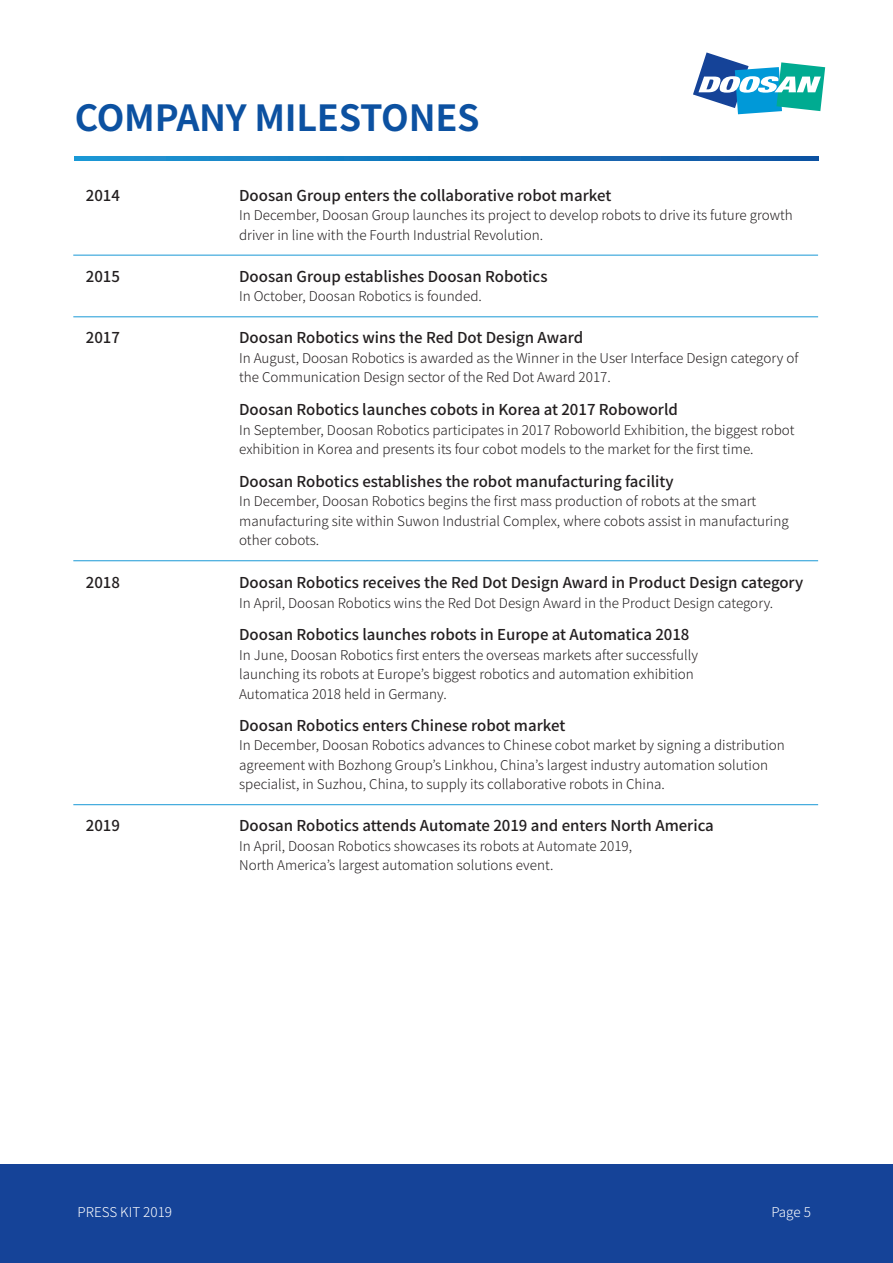
<style>
.page{position:relative;width:893px;height:1263px;background:#fff}
.page>*{position:absolute;margin:0;border:0;box-sizing:border-box;transform-origin:0 0}
.t1{font:700 36px "Noto Sans CJ Kkr";letter-spacing:-.01em;color:#0c51a1}
.t2{font:500 15px "Noto Sans CJ Kkr";color:#231f20}
.t3{font:300 13.5px/19.5px "Noto Sans CJ Kkr";color:#231f20}
.t4{font:300 13.5px "Noto Sans CJ Kkr";color:#fff}
</style>
<div class="page">
<svg style="left:75px;top:157px;width:743px;height:4px;background:#1473ba"></svg>
<div style="left:0;top:1164px;width:893px;height:99px;background:#154398"></div>
<hr style="left:73px;top:255px;width:745px;height:1px;background:#1999d6">
<hr style="left:73px;top:316px;width:745px;height:1px;background:#1999d6">
<hr style="left:73px;top:560px;width:745px;height:1px;background:#1999d6">
<hr style="left:73px;top:804px;width:745px;height:1px;background:#1999d6">
<svg style="left:693px;top:52px;width:132px;height:62px"></svg>
<h1 class="t1" style="left:75px;top:97px;width:406px">COMPANY MILESTONES</h1>
<p class="t2" style="left:86px;top:187px;width:36px">2014</p>
<p class="t2" style="left:239px;top:187px;width:374px">Doosan Group enters the collaborative robot market</p>
<p class="t3" style="left:239px;top:206px;width:555px">In December, Doosan Group launches its project to develop robots to drive its future growth driver in line with the Fourth Industrial Revolution.</p>
<p class="t2" style="left:86px;top:268px;width:36px">2015</p>
<p class="t2" style="left:239px;top:268px;width:310px">Doosan Group establishes Doosan Robotics</p>
<p class="t3" style="left:239px;top:287px;width:244px">In October, Doosan Robotics is founded.</p>
<p class="t2" style="left:86px;top:329px;width:36px">2017</p>
<p class="t2" style="left:86px;top:574px;width:36px">2018</p>
<p class="t2" style="left:86px;top:817px;width:36px">2019</p>
<p class="t2" style="left:239px;top:329px;width:345px">Doosan Robotics wins the Red Dot Design Award</p>
<p class="t3" style="left:239px;top:348px;width:561px">In August, Doosan Robotics is awarded as the Winner in the User Interface Design category of the Communication Design sector of the Red Dot Award 2017.</p>
<p class="t2" style="left:239px;top:401px;width:440px">Doosan Robotics launches cobots in Korea at 2017 Roboworld</p>
<p class="t3" style="left:239px;top:420px;width:557px">In September, Doosan Robotics participates in 2017 Roboworld Exhibition, the biggest robot exhibition in Korea and presents its four cobot models to the market for the first time.</p>
<p class="t2" style="left:239px;top:473px;width:436px">Doosan Robotics establishes the robot manufacturing facility</p>
<p class="t3" style="left:239px;top:492px;width:551px">In December, Doosan Robotics begins the first mass production of robots at the smart manufacturing site within Suwon Industrial Complex, where cobots assist in manufacturing other cobots.</p>
<p class="t2" style="left:239px;top:574px;width:566px">Doosan Robotics receives the Red Dot Design Award in Product Design category</p>
<p class="t3" style="left:239px;top:593px;width:536px">In April, Doosan Robotics wins the Red Dot Design Award in the Product Design category.</p>
<p class="t2" style="left:239px;top:626px;width:452px">Doosan Robotics launches robots in Europe at Automatica 2018</p>
<p class="t3" style="left:239px;top:645px;width:460px">In June, Doosan Robotics first enters the overseas markets after successfully launching its robots at Europe’s biggest robotics and automation exhibition<br>Automatica 2018 held in Germany.</p>
<p class="t2" style="left:239px;top:717px;width:328px">Doosan Robotics enters Chinese robot market</p>
<p class="t3" style="left:239px;top:736px;width:547px">In December, Doosan Robotics advances to Chinese cobot market by signing a distribution agreement with Bozhong Group’s Linkhou, China’s largest industry automation solution specialist, in Suzhou, China, to supply its collaborative robots in China.</p>
<p class="t2" style="left:239px;top:817px;width:476px">Doosan Robotics attends Automate 2019 and enters North America</p>
<p class="t3" style="left:239px;top:836px;width:394px">In April, Doosan Robotics showcases its robots at Automate 2019,<br>North America’s largest automation solutions event.</p>
<p class="t4" style="left:78px;top:1204px;width:96px">PRESS KIT 2019</p>
<p class="t4" style="left:771px;top:1204px;width:41px">Page 5</p>
</div>
